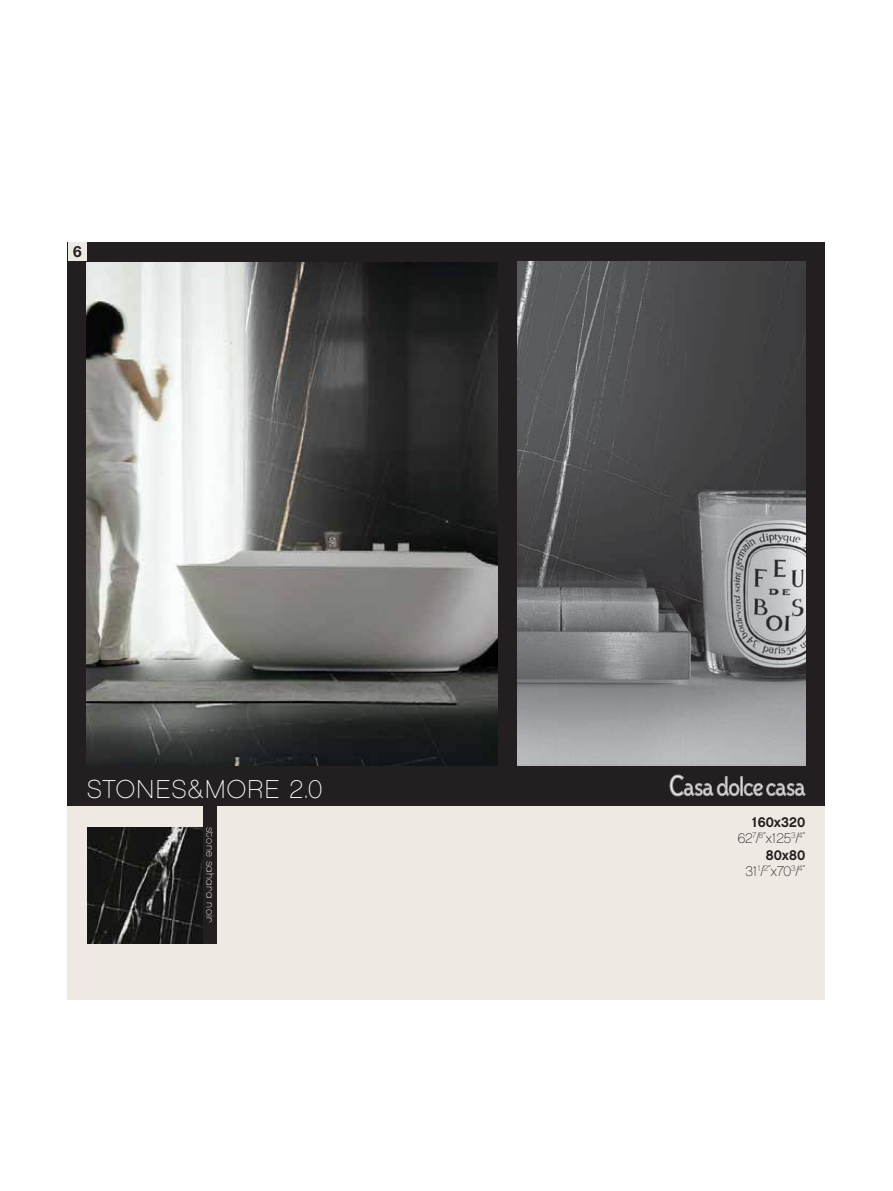
<style>
.page{position:relative;width:893px;height:1191px;background:#fff}
.page>*{position:absolute;margin:0;border:0;box-sizing:border-box;transform-origin:0 0}
.t1{font:25.8px "Chalet Paris Nineteen Eighty";letter-spacing:.04em;color:#fff}
.t2{font:700 15.45px "Helvetica Neue";color:#231f20}
.t3{font:14.1px "Chalet Paris Nineteen Eighty";letter-spacing:-.005em;color:#231f20}
.t4{font:14.1px "Chalet New York Nineteen Sixty";color:#231f20}
.t5{font:10.35px "Chalet Paris Nineteen Eighty";letter-spacing:.04em;color:#fff}
</style>
<div class="page">
<div style="left:68px;top:798px;width:757px;height:201px;background:#efe9e4"></div>
<img style="left:87px;top:827px;width:117px;height:116px">
<div style="left:68px;top:242px;width:757px;height:563px;background:#231f20"></div>
<img style="left:87px;top:262px;width:411px;height:503px">
<img style="left:517px;top:261px;width:288px;height:504px">
<div style="left:204px;top:804px;width:13px;height:139px;background:#231f20"></div>
<svg style="left:670px;top:775px;width:135px;height:21px"></svg>
<div style="left:68px;top:242px;width:19px;height:19px;background:#efe9e4"></div>
<p class="t2" style="left:73px;top:246px;width:10px">6</p>
<h1 class="t1" style="left:87px;top:777px;width:237px">STONES&amp;MORE 2.0</h1>
<p class="t5" style="left:215px;top:826px;width:97px;rotate:90deg">stone sahara noir</p>
<p class="t4" style="left:752px;top:816px;width:55px">160x320</p>
<p class="t3" style="left:738px;top:831px;width:69px">62<sup>7</sup>/<sup>8</sup><sup>”</sup>x125<sup>3</sup>/<sup>4</sup><sup>”</sup></p>
<p class="t4" style="left:766px;top:849px;width:41px">80x80</p>
<p class="t3" style="left:745px;top:864px;width:61px">31<sup>1</sup>/<sup>2</sup><sup>”</sup>x70<sup>3</sup>/<sup>4</sup><sup>”</sup></p>
</div>
